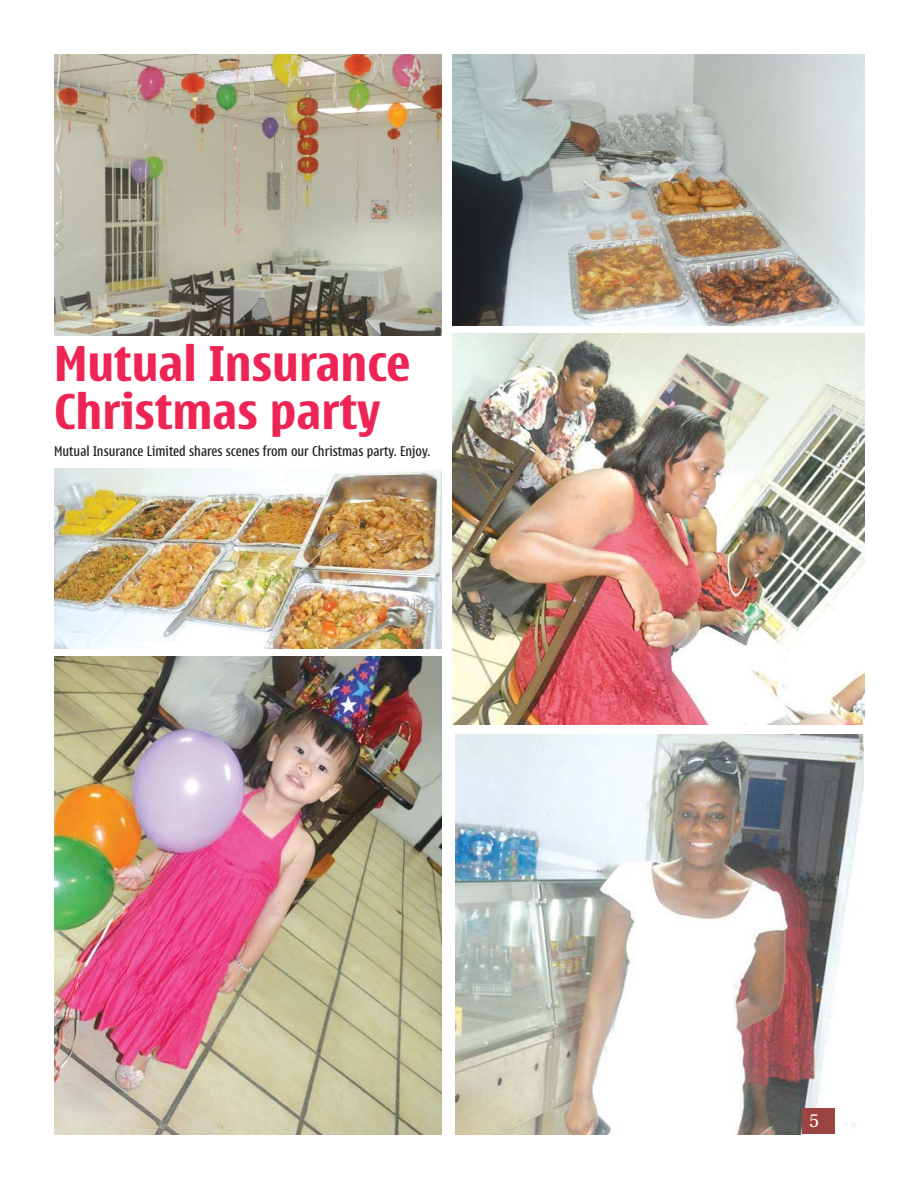
<style>
.page{position:relative;width:918px;height:1188px;background:#fff}
.page>*{position:absolute;margin:0;border:0;box-sizing:border-box;transform-origin:0 0}
.t1{font:700 48px/48px "Nokia Sans Cn";color:#ee2554}
.t2{font:18px "Versailles";color:#fff}
.t3{font:13.5px "Nokia Sans Cn";color:#231f20}
</style>
<div class="page">
<img style="left:456px;top:735px;width:408px;height:399px">
<div style="left:802px;top:1108px;width:32px;height:26px;background:#9c4441"></div>
<img style="left:54px;top:54px;width:387px;height:282px">
<img style="left:452px;top:54px;width:412px;height:272px">
<img style="left:54px;top:657px;width:387px;height:477px">
<img style="left:54px;top:468px;width:387px;height:180px">
<img style="left:452px;top:334px;width:412px;height:390px">
<h1 class="t1" style="left:54px;top:343px;width:358px">Mutual Insurance<br>Christmas party</h1>
<p class="t3" style="left:54px;top:445px;width:378px">Mutual Insurance Limited shares scenes from our Christmas party. Enjoy.</p>
<h2 class="t2" style="left:809px;top:1114px;width:12px">5</h2>
</div>
